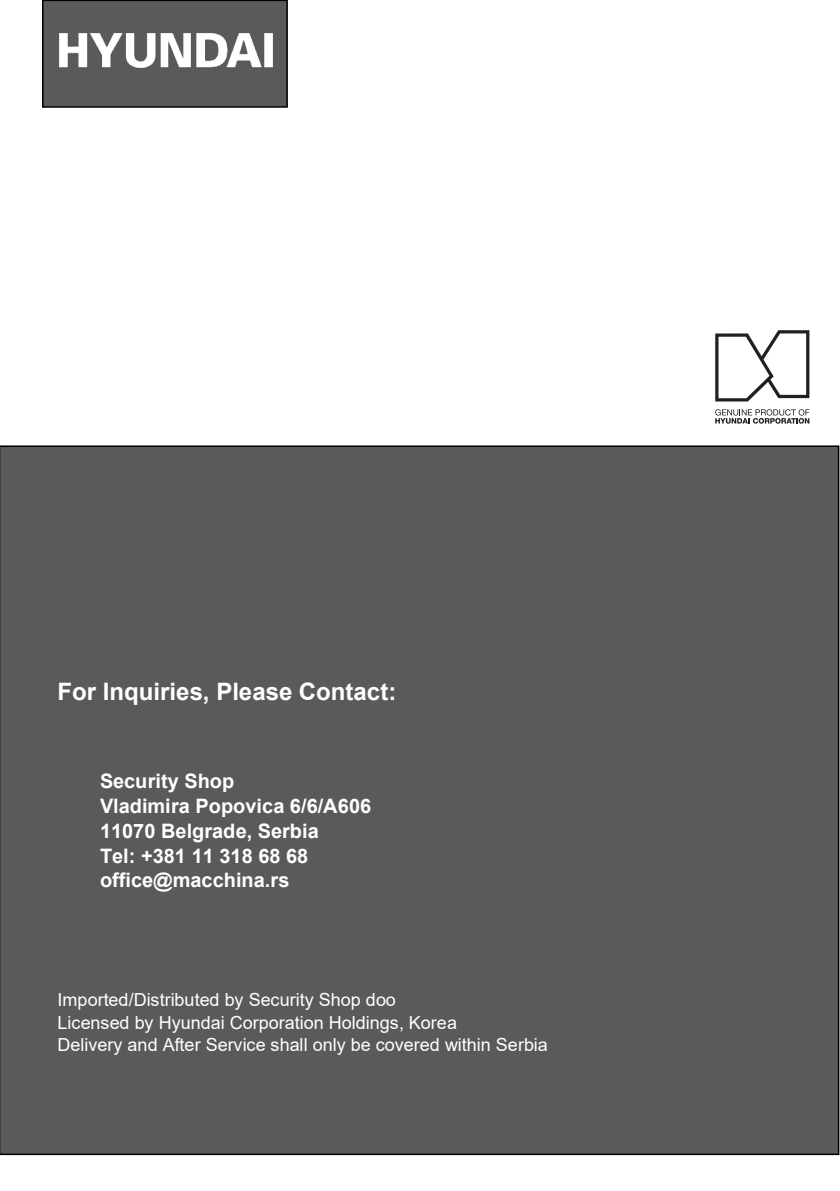
<style>
.page{position:relative;width:840px;height:1191px;background:#fff}
.page>*{position:absolute;margin:0;border:0;box-sizing:border-box;transform-origin:0 0}
.t1{font:700 24px "Arial";color:#fff}
.t2{font:700 20px/24.8px "Arial";color:#fff}
.t3{font:18px/22.4px "Arial";color:#fff}
</style>
<div class="page">
<div style="left:0;top:445px;width:838px;height:710px;background:#5a5a5a"></div>
<div style="left:43px;top:0;width:244px;height:107px;background:#5a5a5a"></div>
<div style="left:42px;top:0;width:246px;height:108px;border:2px solid #000"></div>
<img style="left:59px;top:34px;width:213px;height:33px">
<svg style="left:715px;top:330px;width:94px;height:71px"></svg>
<svg style="left:715px;top:409px;width:94px;height:15px"></svg>
<h1 class="t1" style="left:57px;top:675px;width:340px">For Inquiries, Please Contact:</h1>
<p class="t2" style="left:100px;top:769px;width:272px">Security Shop<br>Vladimira Popovica 6/6/A606<br>11070 Belgrade, Serbia<br>Tel: +381 11 318 68 68 office@macchina.rs</p>
<p class="t3" style="left:57px;top:988px;width:491px">Imported/Distributed by Security Shop doo<br>Licensed by Hyundai Corporation Holdings, Korea<br>Delivery and After Service shall only be covered within Serbia</p>
</div>
